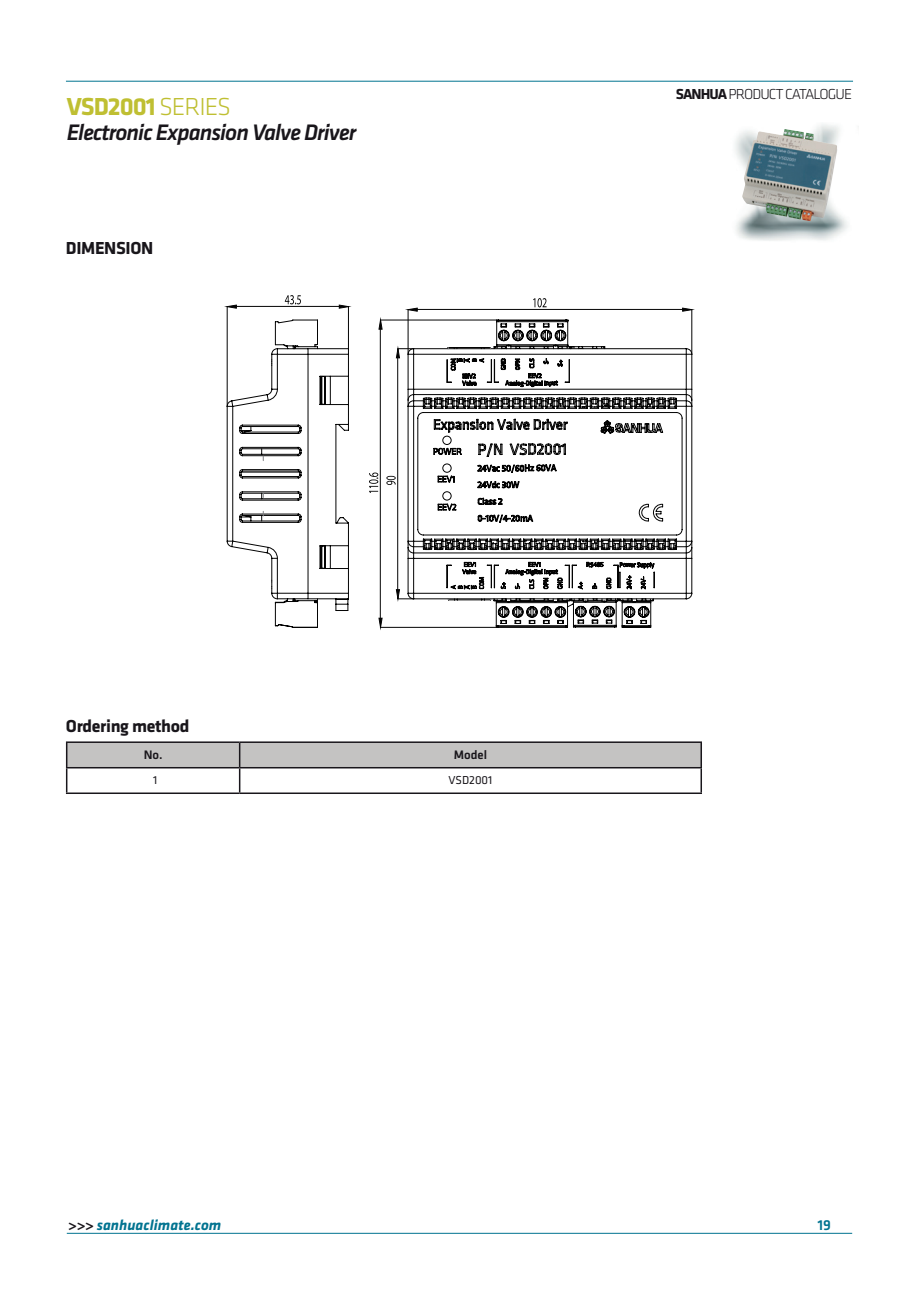
<style>
.page{position:relative;width:919px;height:1289px;background:#fff}
.page>*{position:absolute;margin:0;border:0;box-sizing:border-box;transform-origin:0 0}
.t1{font:700 25.5px "Klavika";letter-spacing:-.04em;color:#bfbf32}
.t2{font:italic 500 23.25px "Klavika";letter-spacing:-.04em;color:#19161b}
.t3{font:700 18px "Klavika";letter-spacing:-.02em;color:#19161b}
.t4{font:300 15px "Klavika";letter-spacing:-.06em;color:#19161b}
.t5{font:italic 700 15px "Klavika";color:#017390}
.t6{font:500 15px "Klavika";color:#017390}
.t7{font:500 12.75px "Klavika";color:#19161b}
.t8{font:12px "Klavika";color:#19161b}
.s1{font-weight:300}
.s2{font-weight:700}
.s3{font-style:normal;color:#19161b}
</style>
<div class="page">
<hr style="left:67px;top:1232px;width:785px;height:1px;background:#017390">
<hr style="left:66px;top:81px;width:787px;height:1px;background:#017390">
<img style="left:735px;top:124px;width:113px;height:117px">
<img style="left:742px;top:129px;width:95px;height:92px">
<hr style="left:66px;top:741px;width:174px;height:2px;background:#19161b">
<hr style="left:240px;top:741px;width:462px;height:2px;background:#19161b">
<hr style="left:700px;top:743px;width:2px;height:24px;background:#19161b">
<hr style="left:240px;top:767px;width:462px;height:1px;background:#19161b">
<svg style="left:66px;top:742px;width:635px;height:50px"></svg>
<hr style="left:700px;top:768px;width:2px;height:24px;background:#19161b">
<hr style="left:66px;top:792px;width:174px;height:2px;background:#19161b">
<hr style="left:240px;top:792px;width:462px;height:2px;background:#19161b">
<svg style="left:379px;top:298px;width:316px;height:332px"></svg>
<svg style="left:224px;top:304px;width:13px;height:5px"></svg>
<svg style="left:338px;top:304px;width:10px;height:2px"></svg>
<svg style="left:285px;top:295px;width:16px;height:9px"></svg>
<svg style="left:227px;top:306px;width:465px;height:321px"></svg>
<p class="t1" style="left:67px;top:93px;width:166px">VSD2001 <span class="s1">SERIES</span></p>
<p class="t2" style="left:67px;top:119px;width:291px">Electronic Expansion Valve Driver</p>
<p class="t3" style="left:66px;top:238px;width:89px">DIMENSION</p>
<p class="t4" style="left:675px;top:86px;width:178px"><span class="s2">SANHUA</span> PRODUCT CATALOGUE</p>
<p class="t3" style="left:66px;top:716px;width:125px">Ordering method</p>
<p class="t7" style="left:144px;top:747px;width:20px">No.</p>
<p class="t7" style="left:454px;top:747px;width:35px">Model</p>
<p class="t8" style="left:153px;top:773px;width:6px">1</p>
<p class="t8" style="left:448px;top:773px;width:45px">VSD2001</p>
<p class="t5" style="left:68px;top:1217px;width:155px"><span class="s3">&gt;&gt;&gt;</span> sanhuaclimate.com</p>
<p class="t6" style="left:817px;top:1217px;width:15px">19</p>
</div>
